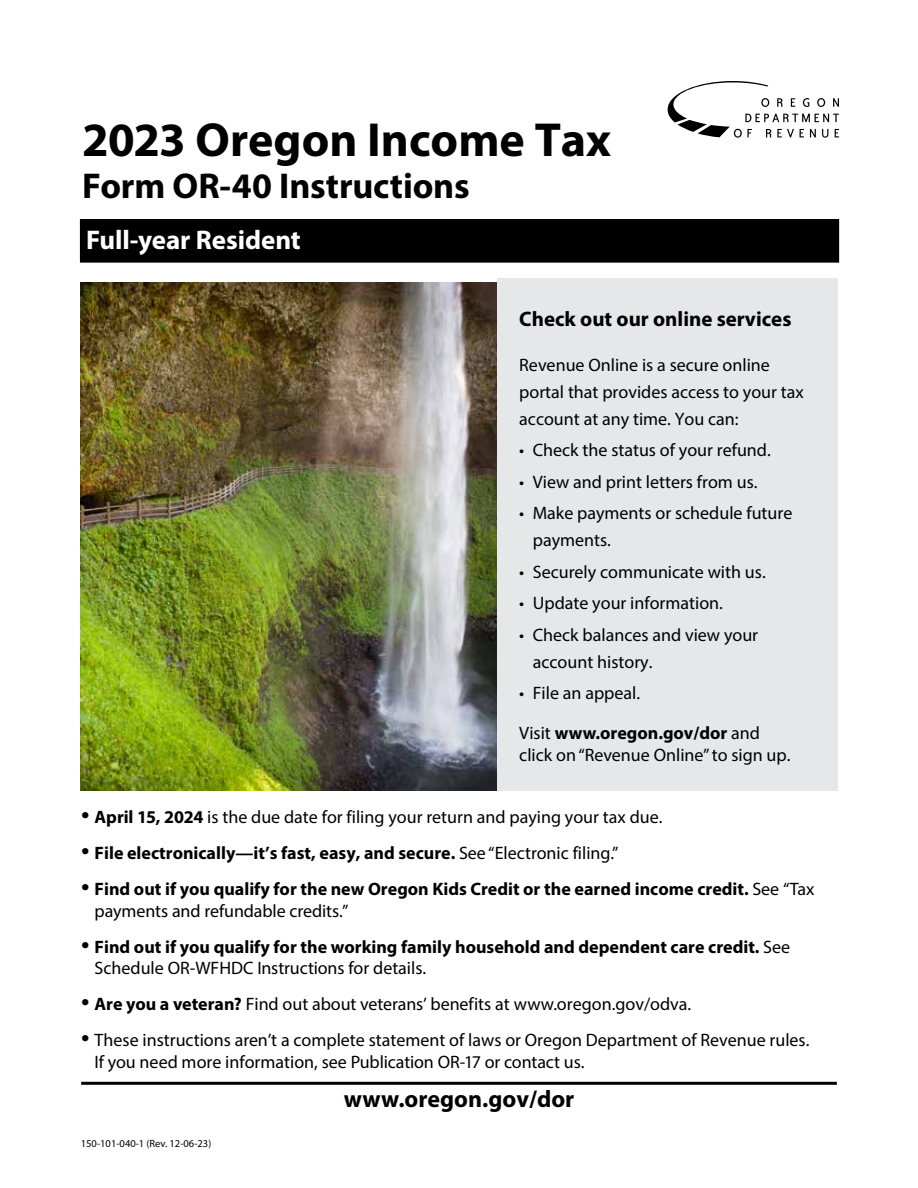
<style>
.page{position:relative;width:918px;height:1188px;background:#fff}
.page>*{position:absolute;margin:0;border:0;box-sizing:border-box;transform-origin:0 0}
.t1{font:700 48px "Myriad Pro";color:#000}
.t2{font:700 36px "Myriad Pro";letter-spacing:-.005em;color:#000}
.t3{font:700 27px "Myriad Pro";letter-spacing:-.005em;color:#fff}
.t4{font:700 24px "Myriad Pro";color:#000}
.t5{font:700 21px "Myriad Pro";color:#000}
.t6{font:18px/27px "Myriad Pro";color:#000}
.t7{font:700 18px/21.6px "Myriad Pro";color:#000}
.t8{font:10.5px "Myriad Pro";color:#000}
.s1{font-weight:700}
.s2{font-size:30px}
.s3{font-weight:400;font-size:30px}
.s4{font-weight:400}
</style>
<div class="page">
<hr style="left:81px;top:1082px;width:756px;height:3px;background:#000">
<div style="left:80px;top:220px;width:759px;height:42px;background:#000"></div>
<div style="left:80px;top:219px;width:759px;height:43px;border:1px solid #000"></div>
<svg style="left:668px;top:81px;width:171px;height:57px"></svg>
<div style="left:497px;top:278px;width:340px;height:512px;background:#e6e7e8"></div>
<img style="left:80px;top:282px;width:417px;height:508px">
<h1 class="t1" style="left:82px;top:109px;width:531px">2023 Oregon Income Tax</h1>
<h2 class="t2" style="left:82px;top:163px;width:389px">Form OR-40 Instructions</h2>
<h3 class="t3" style="left:86px;top:222px;width:216px">Full-year Resident</h3>
<p class="t5" style="left:519px;top:305px;width:274px">Check out our online services</p>
<p class="t6" style="left:519px;top:351px;width:286px">Revenue Online is a secure online portal that provides access to your tax account at any time. You can:</p>
<p class="t6" style="left:519px;top:436px;width:253px">• Check the status of your refund.</p>
<p class="t6" style="left:519px;top:468px;width:240px">• View and print letters from us.</p>
<p class="t6" style="left:533px;top:499px;width:261px;text-indent:-14px">• Make payments or schedule future payments.</p>
<p class="t6" style="left:519px;top:558px;width:248px">• Securely communicate with us.</p>
<p class="t6" style="left:519px;top:589px;width:205px">• Update your information.</p>
<p class="t6" style="left:533px;top:621px;width:227px;text-indent:-14px">• Check balances and view your account history.</p>
<p class="t6" style="left:519px;top:679px;width:122px">• File an appeal.</p>
<p class="t6" style="left:519px;top:722px;width:273px;line-height:21.6px">Visit <span class="s1">www.oregon.gov/dor</span> and click on “Revenue Online” to sign up.</p>
<p class="t6" style="left:81px;top:803px;width:583px"><span class="s2">•</span> <span class="s1">April 15, 2024</span> is the due date for filing your return and paying your tax due.</p>
<p class="t7" style="left:81px;top:841px;width:539px"><span class="s3">•</span> File electronically—it’s fast, easy, and secure. <span class="s4">See “Electronic filing.”</span></p>
<p class="t7" style="left:95px;top:877px;width:721px;text-indent:-14px"><span class="s3">•</span> Find out if you qualify for the new Oregon Kids Credit or the earned income credit. <span class="s4">See “Tax payments and refundable credits.”</span></p>
<p class="t7" style="left:95px;top:935px;width:697px;text-indent:-14px"><span class="s3">•</span> Find out if you qualify for the working family household and dependent care credit. <span class="s4">See<br>Schedule OR-WFHDC Instructions for details.</span></p>
<p class="t6" style="left:81px;top:990px;width:612px"><span class="s2">•</span> <span class="s1">Are you a veteran?</span> Find out about veterans’ benefits at www.oregon.gov/odva.</p>
<p class="t6" style="left:95px;top:1029px;width:716px;line-height:21.6px;text-indent:-14px"><span class="s2">•</span> These instructions aren’t a complete statement of laws or Oregon Department of Revenue rules.<br>If you need more information, see Publication OR-17 or contact us.</p>
<p class="t8" style="left:81px;top:1137px;width:132px">150-101-040-1 (Rev. 12-06-23)</p>
<h3 class="t4" style="left:344px;top:1083px;width:232px">www.oregon.gov/dor</h3>
</div>
